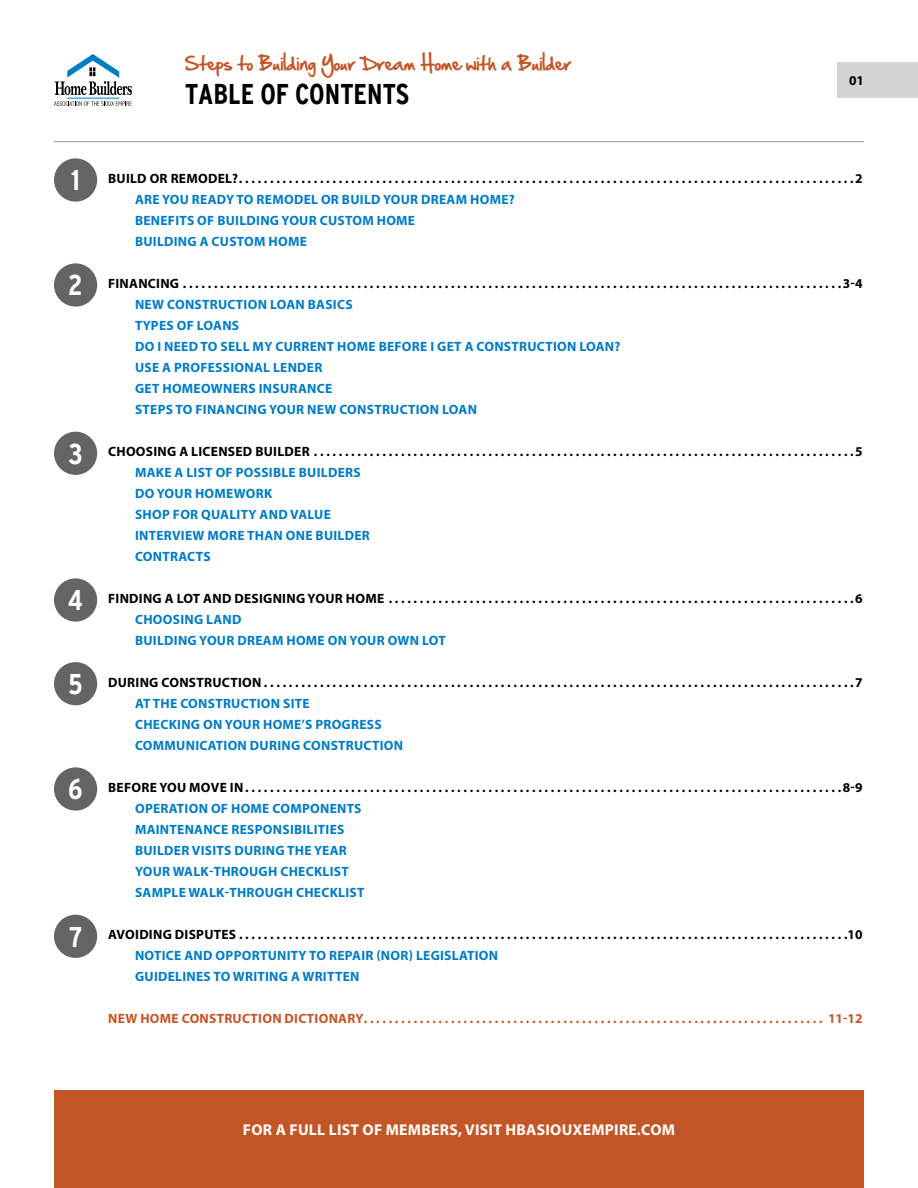
<style>
.page{position:relative;width:918px;height:1188px;background:#fff}
.page>*{position:absolute;margin:0;border:0;box-sizing:border-box;transform-origin:0 0}
.t1{font:700 condensed 28.5px "Interstate";color:#000}
.t2{font:700 condensed 28.5px "Interstate";color:#fff}
.t3{font:16.5px "Hand Of Sean";color:#c35627}
.t4{font:700 15.6px "Myriad Pro";letter-spacing:.02em;color:#fff}
.t5{font:700 13.5px "Myriad Pro";letter-spacing:.02em;color:#000}
.t6{font:700 13.5px/21px "Myriad Pro";letter-spacing:.02em;color:#007cc3}
.t7{font:700 13.5px "Myriad Pro";color:#c35627}
</style>
<div class="page">
<div style="left:54px;top:1091px;width:810px;height:97px;background:#c35627"></div>
<svg style="left:55px;top:54px;width:77px;height:41px"></svg>
<hr style="left:67px;top:98px;width:52px;height:1px;background:#007dc3">
<svg style="left:54px;top:101px;width:78px;height:5px"></svg>
<hr style="left:54px;top:141px;width:810px;height:1px;background:#939598">
<div style="left:838px;top:62px;width:80px;height:36px;background:#d1d3d4"></div>
<div style="left:54px;top:158px;width:43px;height:44px;background:#636466;border-radius:50%"></div>
<div style="left:54px;top:263px;width:43px;height:44px;background:#636466;border-radius:50%"></div>
<div style="left:54px;top:432px;width:43px;height:43px;background:#636466;border-radius:50%"></div>
<div style="left:54px;top:578px;width:43px;height:44px;background:#636466;border-radius:50%"></div>
<div style="left:54px;top:662px;width:43px;height:43px;background:#636466;border-radius:50%"></div>
<div style="left:54px;top:767px;width:43px;height:44px;background:#636466;border-radius:50%"></div>
<div style="left:54px;top:915px;width:43px;height:43px;background:#636466;border-radius:50%"></div>
<p class="t3" style="left:185px;top:48px;width:388px">Steps to Building Your Dream Home with a Builder</p>
<h1 class="t1" style="left:185px;top:78px;width:226px">TABLE OF CONTENTS</h1>
<p class="t5" style="left:849px;top:72px;width:16px">01</p>
<h1 class="t2" style="left:71px;top:165px;width:10px">1</h1>
<h1 class="t2" style="left:68px;top:270px;width:16px">2</h1>
<h1 class="t2" style="left:68px;top:438px;width:16px">3</h1>
<h1 class="t2" style="left:68px;top:584px;width:16px">4</h1>
<h1 class="t2" style="left:69px;top:668px;width:16px">5</h1>
<h1 class="t2" style="left:68px;top:774px;width:16px">6</h1>
<h1 class="t2" style="left:69px;top:921px;width:15px">7</h1>
<p class="t5" style="left:108px;top:170px;width:8px">BUIL</p>
<p class="t5" style="left:137px;top:170px;width:44px">D OR REMO</p>
<p class="t5" style="left:208px;top:170px;width:35px">DEL?...................................................................................................</p>
<p class="t5" style="left:855px;top:170px;width:9px">2</p>
<p class="t6" style="left:135px;top:189px;width:381px">ARE YOU READY TO REMODEL OR BUILD YOUR DREAM HOME?</p>
<p class="t6" style="left:108px;top:210px;width:19px">B</p>
<p class="t6" style="left:143px;top:210px;width:82px">ENEFITS OF BUIL</p>
<p class="t6" style="left:247px;top:210px;width:45px">DING YOUR</p>
<p class="t6" style="left:320px;top:210px;width:10px">CUSTOM</p>
<p class="t6" style="left:377px;top:210px;width:40px">HOME</p>
<p class="t6" style="left:108px;top:231px;width:19px">B</p>
<p class="t6" style="left:143px;top:231px;width:165px">UILDING A CUSTOM HOME</p>
<p class="t5" style="left:108px;top:275px;width:16px">FINANCIN</p>
<p class="t5" style="left:170px;top:275px;width:15px">G..........................................................................................................</p>
<p class="t5" style="left:843px;top:275px;width:21px">3-4</p>
<p class="t6" style="left:135px;top:294px;width:219px">NEW CONSTRUCTION LOAN BASICS<br>TYPES OF LOANS<br>DOINEE</p>
<p class="t6" style="left:189px;top:336px;width:40px">D TO SELL</p>
<p class="t6" style="left:253px;top:336px;width:33px">MY CURRENT</p>
<p class="t6" style="left:337px;top:336px;width:11px">HOME</p>
<p class="t6" style="left:379px;top:336px;width:33px">BEFORE</p>
<p class="t6" style="left:430px;top:336px;width:56px">I GET ACONSTRUCTION</p>
<p class="t6" style="left:579px;top:336px;width:10px">LOAN</p>
<p class="t6" style="left:614px;top:336px;width:8px">?</p>
<p class="t6" style="left:135px;top:357px;width:189px">USE A PROFESSIONAL LENDER</p>
<p class="t6" style="left:108px;top:378px;width:19px">G</p>
<p class="t6" style="left:145px;top:378px;width:189px">ET HOMEOWNERS INSURANCE</p>
<p class="t6" style="left:108px;top:399px;width:12px">STEPS</p>
<p class="t6" style="left:176px;top:399px;width:36px">TO FINANCIN</p>
<p class="t6" style="left:257px;top:399px;width:22px">G YOUR</p>
<p class="t6" style="left:307px;top:399px;width:11px">NEW</p>
<p class="t6" style="left:339px;top:399px;width:10px">CONSTRUCTION</p>
<p class="t6" style="left:442px;top:399px;width:10px">LOAN</p>
<p class="t5" style="left:108px;top:443px;width:10px">CHOOSIN</p>
<p class="t5" style="left:167px;top:443px;width:33px">G A LICENSE</p>
<p class="t5" style="left:243px;top:443px;width:73px">D BUILDER.......................................................................................</p>
<p class="t5" style="left:855px;top:443px;width:9px">5</p>
<p class="t6" style="left:108px;top:462px;width:20px">M</p>
<p class="t6" style="left:135px;top:462px;width:227px;text-indent:12px">AKE A LIST OF POSSIBLE BUILDERS<br>DO YOUR HOMEWORK</p>
<p class="t6" style="left:108px;top:504px;width:18px">S</p>
<p class="t6" style="left:143px;top:504px;width:190px">HOP FOR QUALITY AND VALUE</p>
<p class="t6" style="left:108px;top:525px;width:11px">INTERVIEW</p>
<p class="t6" style="left:208px;top:525px;width:10px">MORE</p>
<p class="t6" style="left:247px;top:525px;width:10px">THAN</p>
<p class="t6" style="left:286px;top:525px;width:10px">ONE</p>
<p class="t6" style="left:316px;top:525px;width:56px">BUILDER</p>
<p class="t6" style="left:108px;top:546px;width:12px">CONTRACTS</p>
<p class="t5" style="left:108px;top:590px;width:78px">FINDING ALOT</p>
<p class="t5" style="left:203px;top:590px;width:115px">AND DESIGNING YOUR</p>
<p class="t5" style="left:346px;top:590px;width:11px">HOME</p>
<p class="t5" style="left:386px;top:590px;width:5px">...........................................................................</p>
<p class="t5" style="left:855px;top:590px;width:9px">6</p>
<p class="t6" style="left:108px;top:609px;width:12px">CHOOSIN</p>
<p class="t6" style="left:194px;top:609px;width:22px">G LAN</p>
<p class="t6" style="left:232px;top:609px;width:11px">D</p>
<p class="t6" style="left:108px;top:630px;width:13px">BUIL</p>
<p class="t6" style="left:164px;top:630px;width:45px">DING YOUR</p>
<p class="t6" style="left:237px;top:630px;width:20px">DREAM</p>
<p class="t6" style="left:286px;top:630px;width:11px">HOME</p>
<p class="t6" style="left:328px;top:630px;width:32px">ON YOUR</p>
<p class="t6" style="left:388px;top:630px;width:12px">OWN</p>
<p class="t6" style="left:422px;top:630px;width:9px">LOT</p>
<p class="t5" style="left:108px;top:674px;width:19px">DURIN</p>
<p class="t5" style="left:149px;top:674px;width:22px">G CONSTRUCTION</p>
<p class="t5" style="left:262px;top:674px;width:5px">...............................................................................................</p>
<p class="t5" style="left:855px;top:674px;width:9px">7</p>
<p class="t6" style="left:135px;top:693px;width:248px">AT THE CONSTRUCTION SITE<br>CHECKING ON YOUR HOME’S PROGRESS</p>
<p class="t6" style="left:108px;top:735px;width:19px">C</p>
<p class="t6" style="left:143px;top:735px;width:262px">OMMUNICATION DURING CONSTRUCTION</p>
<p class="t5" style="left:108px;top:779px;width:33px">BEFORE</p>
<p class="t5" style="left:159px;top:779px;width:10px">YOU</p>
<p class="t5" style="left:189px;top:779px;width:11px">MOVE</p>
<p class="t5" style="left:230px;top:779px;width:18px">IN ................................................................................................</p>
<p class="t5" style="left:843px;top:779px;width:21px">8-9</p>
<p class="t6" style="left:108px;top:798px;width:20px">O</p>
<p class="t6" style="left:145px;top:798px;width:218px">PERATION OF HOME COMPONENTS</p>
<p class="t6" style="left:108px;top:819px;width:20px">M</p>
<p class="t6" style="left:147px;top:819px;width:199px">AINTENANCE RESPONSIBILITIES</p>
<p class="t6" style="left:108px;top:840px;width:19px">B</p>
<p class="t6" style="left:143px;top:840px;width:205px">UILDER VISITS DURING THE YEAR</p>
<p class="t6" style="left:108px;top:861px;width:19px">Y</p>
<p class="t6" style="left:143px;top:861px;width:40px">OUR WALK</p>
<p class="t6" style="left:209px;top:861px;width:15px">-THROU</p>
<p class="t6" style="left:259px;top:861px;width:92px">GH CHECKLIST</p>
<p class="t6" style="left:108px;top:882px;width:13px">SAMPLE</p>
<p class="t6" style="left:188px;top:882px;width:10px">WALK</p>
<p class="t6" style="left:225px;top:882px;width:15px">-THROU</p>
<p class="t6" style="left:274px;top:882px;width:31px">GH CHECKLIST</p>
<p class="t5" style="left:108px;top:926px;width:9px">AVOI</p>
<p class="t5" style="left:139px;top:926px;width:54px">DING DISPUTES</p>
<p class="t5" style="left:236px;top:926px;width:5px">..................................................................................................</p>
<p class="t5" style="left:848px;top:926px;width:16px">10</p>
<p class="t6" style="left:108px;top:945px;width:12px">NOTICE</p>
<p class="t6" style="left:185px;top:945px;width:41px">AN D OPPORTUNITY</p>
<p class="t6" style="left:309px;top:945px;width:29px">TO REPAIR</p>
<p class="t6" style="left:376px;top:945px;width:15px">(NOR</p>
<p class="t6" style="left:409px;top:945px;width:40px">) LEGISLATION</p>
<p class="t6" style="left:135px;top:966px;width:41px">GUIDELINES</p>
<p class="t6" style="left:213px;top:966px;width:28px">TO WRITIN</p>
<p class="t6" style="left:279px;top:966px;width:82px">G A WRITTEN</p>
<p class="t7" style="left:108px;top:1010px;width:11px">NEW</p>
<p class="t7" style="left:140px;top:1010px;width:11px">HOME</p>
<p class="t7" style="left:182px;top:1010px;width:10px">CONSTRUCTION</p>
<p class="t7" style="left:285px;top:1010px;width:19px">DICTIONARY</p>
<p class="t7" style="left:364px;top:1010px;width:5px">...........................................................................</p>
<p class="t7" style="left:828px;top:1010px;width:36px">11-12</p>
<p class="t4" style="left:243px;top:1119px;width:434px">FOR A FULL LIST OF MEMBERS, VISIT HBASIOUXEMPIRE.COM</p>
</div>
